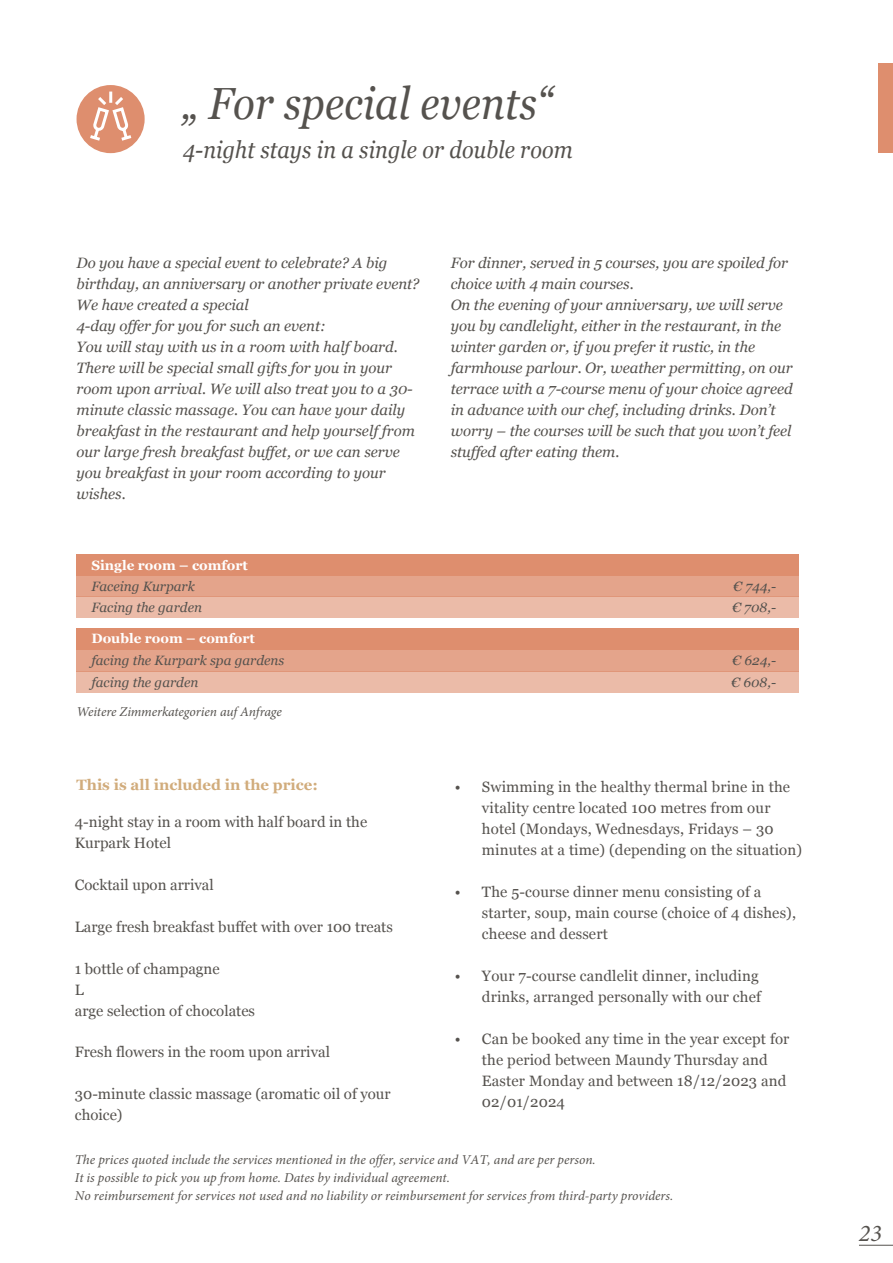
<style>
.page{position:relative;width:893px;height:1263px;background:#fff}
.page>*{position:absolute;margin:0;border:0;box-sizing:border-box;transform-origin:0 0}
.t1{font:italic 45px "Georgia";letter-spacing:.005em;color:#55524e;scale:.9 1}
.t2{font:italic 24px "Georgia";letter-spacing:.005em;color:#55524e;scale:.9 1}
.t3{font:italic 24px "Minion Pro";color:#55524e}
.t4{font:italic 15px/21px "Georgia";letter-spacing:-.005em;color:#55524e}
.t5{font:15px/21px "Georgia";letter-spacing:.01em;color:#55524e}
.t6{font:700 15px "Georgia";color:#d1ac7c}
.t7{font:italic 13.5px/18px "Minion Pro";color:#55524e}
.t8{font:italic 13.5px "Georgia";color:#55524e}
.t9{font:700 13.5px "Georgia";color:#fff}
</style>
<div class="page">
<div style="left:879px;top:64px;width:14px;height:89px;background:#de8e6e"></div>
<div style="left:77px;top:554px;width:722px;height:22px;background:#de8e6e"></div>
<div style="left:77px;top:629px;width:722px;height:21px;background:#de8e6e"></div>
<div style="left:77px;top:576px;width:722px;height:21px;background:#e4a48b"></div>
<div style="left:77px;top:650px;width:722px;height:21px;background:#e4a48b"></div>
<div style="left:77px;top:597px;width:722px;height:21px;background:#ebbba8"></div>
<div style="left:77px;top:671px;width:722px;height:21px;background:#ebbba8"></div>
<div style="left:77px;top:85px;width:68px;height:68px;background:#de8e6e;border-radius:50%"></div>
<svg style="left:87px;top:89px;width:48px;height:52px"></svg>
<hr style="left:859px;top:1245px;width:34px;height:1px;background:#55524e">
<h1 class="t1" style="left:183px;top:78px;width:412px">„ For special events“</h1>
<h2 class="t2" style="left:183px;top:132px;width:435px">4-night stays in a single or double room</h2>
<p class="t4" style="left:77px;top:251px;width:344px">Do you have a special event to celebrate? A big birthday, an anniversary or another private event?<br>We have created a special<br>4-day offer for you for such an event:<br>You will stay with us in a room with half board.<br>There will be special small gifts for you in your room upon arrival. We will also treat you to a 30- minute classic massage. You can have your daily breakfast in the restaurant and help yourself from our large fresh breakfast buffet, or we can serve you breakfast in your room according to your wishes.</p>
<p class="t9" style="left:91px;top:555px;width:158px">Single room – comfort</p>
<p class="t8" style="left:91px;top:576px;width:105px">Faceing Kurpark</p>
<p class="t8" style="left:91px;top:598px;width:112px">Facing the garden</p>
<p class="t9" style="left:91px;top:628px;width:165px">Double room – comfort</p>
<p class="t8" style="left:91px;top:651px;width:194px">facing the Kurpark spa gardens</p>
<p class="t8" style="left:91px;top:672px;width:108px">facing the garden</p>
<p class="t7" style="left:77px;top:702px;width:207px">Weitere Zimmerkategorien auf Anfrage</p>
<p class="t6" style="left:77px;top:773px;width:243px">This is all included in the price:</p>
<p class="t5" style="left:75px;top:810px;width:294px">4-night stay in a room with half board in the<br>Kurpark Hotel</p>
<p class="t5" style="left:75px;top:873px;width:140px">Cocktail upon arrival</p>
<p class="t5" style="left:75px;top:915px;width:320px">Large fresh breakfast buffet with over 100 treats</p>
<p class="t5" style="left:75px;top:957px;width:182px">1 bottle of champagne<br>L<br>arge selection of chocolates</p>
<p class="t5" style="left:75px;top:1041px;width:257px">Fresh flowers in the room upon arrival</p>
<p class="t5" style="left:75px;top:1083px;width:317px">30-minute classic massage (aromatic oil of your choice)</p>
<p class="t4" style="left:451px;top:251px;width:343px">For dinner, served in 5 courses, you are spoiled for choice with 4 main courses.<br>On the evening of your anniversary, we will serve you by candlelight, either in the restaurant, in the winter garden or, if you prefer it rustic, in the farmhouse parlour. Or, weather permitting, on our terrace with a 7-course menu of your choice agreed in advance with our chef, including drinks. Don’t worry – the courses will be such that you won’t feel stuffed after eating them.</p>
<p class="t8" style="left:733px;top:578px;width:44px">€ 744,-</p>
<p class="t8" style="left:732px;top:600px;width:45px">€ 708,-</p>
<p class="t8" style="left:733px;top:653px;width:45px">€ 624,-</p>
<p class="t8" style="left:731px;top:674px;width:46px">€ 608,-</p>
<p class="t5" style="left:482px;top:776px;width:322px;text-indent:-27px">• Swimming in the healthy thermal brine in the vitality centre located 100 metres from our hotel (Mondays, Wednesdays, Fridays – 30 minutes at a time) (depending on the situation)</p>
<p class="t5" style="left:482px;top:881px;width:316px;text-indent:-27px">• The 5-course dinner menu consisting of a starter, soup, main course (choice of 4 dishes), cheese and dessert</p>
<p class="t5" style="left:455px;top:965px;width:308px;text-align:right">• Your 7-course candlelit dinner, including drinks, arranged personally with our chef</p>
<p class="t5" style="left:482px;top:1028px;width:309px;text-indent:-27px">• Can be booked any time in the year except for the period between Maundy Thursday and Easter Monday and between 18/12/2023 and 02/01/2024</p>
<p class="t7" style="left:75px;top:1150px;width:600px">The prices quoted include the services mentioned in the offer, service and VAT, and are per person.<br>It is possible to pick you up from home. Dates by individual agreement.<br>No reimbursement for services not used and no liability or reimbursement for services from third-party providers.</p>
<h2 class="t3" style="left:859px;top:1217px;width:24px">23</h2>
</div>
